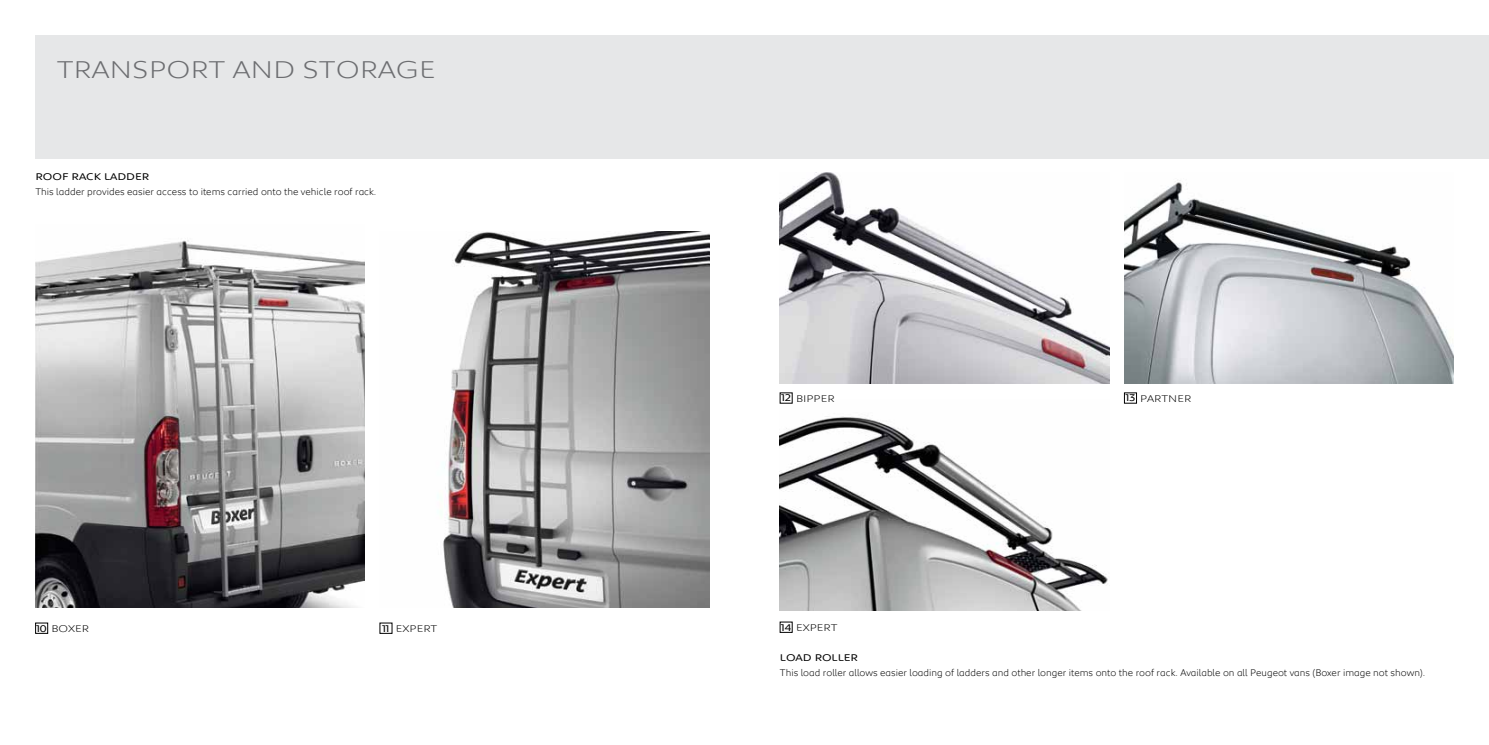
<style>
.page{position:relative;width:1489px;height:745px;background:#fff}
.page>*{position:absolute;margin:0;border:0;box-sizing:border-box;transform-origin:0 0}
.t1{font:300 25px "Peugeot Expanded";color:#6d6e71}
.t2{font:300 10px "Peugeot";color:#000}
.t3{font:300 10px "Peugeot Expanded";color:#000}
.t4{font:10px "Peugeot Expanded";color:#000}
.s1{font-weight:400}
</style>
<div class="page">
<div style="left:35px;top:35px;width:1453px;height:124px;background:#e6e7e8"></div>
<img style="left:35px;top:240px;width:330px;height:367px">
<img style="left:443px;top:231px;width:266px;height:376px">
<img style="left:780px;top:172px;width:329px;height:211px">
<img style="left:1124px;top:180px;width:329px;height:203px">
<img style="left:780px;top:399px;width:328px;height:210px">
<div style="left:35px;top:622px;width:13px;height:11px;border:1px solid #000"></div>
<h1 class="t1" style="left:57px;top:52px;width:380px">TRANSPORT AND STORAGE</h1>
<p class="t4" style="left:35px;top:170px;width:115px">ROOF RACK LADDER</p>
<p class="t2" style="left:35px;top:185px;width:342px">This ladder provides easier access to items carried onto the vehicle roof rack.</p>
<p class="t3" style="left:36px;top:620px;width:47px"><span class="s1">10</span> BOXER</p>
<p class="t3" style="left:396px;top:620px;width:22px">EXPERT</p>
<p class="t4" style="left:382px;top:620px;width:9px">11</p>
<p class="t4" style="left:781px;top:391px;width:11px">12</p>
<p class="t4" style="left:1125px;top:391px;width:11px">13</p>
<p class="t3" style="left:796px;top:391px;width:14px">BIPPER</p>
<p class="t3" style="left:1139px;top:391px;width:16px">PARTNER</p>
<p class="t3" style="left:780px;top:620px;width:37px"><span class="s1">14</span> EXPERT</p>
<p class="t4" style="left:780px;top:650px;width:80px">LOAD ROLLER</p>
<p class="t2" style="left:780px;top:665px;width:646px">This load roller allows easier loading of ladders and other longer items onto the roof rack. Available on all Peugeot vans (Boxer image not shown).</p>
</div>
